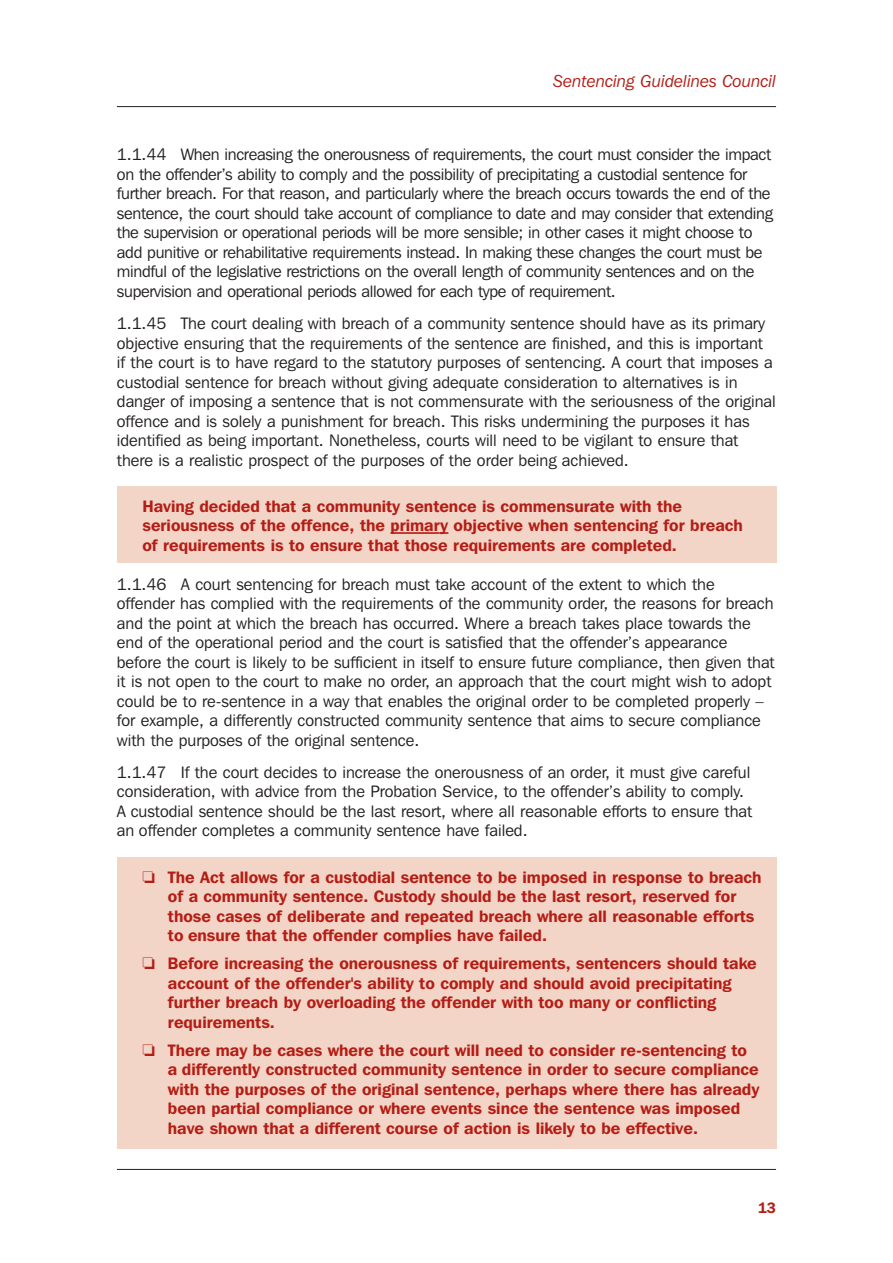
<style>
.page{position:relative;width:893px;height:1263px;background:#fff}
.page>*{position:absolute;margin:0;border:0;box-sizing:border-box;transform-origin:0 0}
.t1{font:italic 17.25px "Franklin Gothic IT Cby BT";color:#b41d15}
.t2{font:16.5px/19.5px "Franklin Gothic IT Cby BT";color:#231f20}
.t3{font:600 16.5px/19.5px "Franklin Gothic IT Cby BT";color:#b41d15}
.t4{font:16.5px/19.5px "Franklin Gothic IT Cby BT";letter-spacing:-.02em;color:#231f20}
.t5{font:600 15px "Franklin Gothic IT Cby BT";color:#b41d15}
</style>
<div class="page">
<div style="left:117px;top:857px;width:659px;height:292px;background:#f3d5c7"></div>
<div style="left:117px;top:486px;width:659px;height:77px;background:#f3d5c7"></div>
<hr style="left:390px;top:532px;width:50px;height:2px;background:#b41d15">
<svg style="left:440px;top:532px;width:8px;height:2px"></svg>
<hr style="left:117px;top:1169px;width:659px;height:1px;background:#231f20">
<hr style="left:117px;top:106px;width:659px;height:1px;background:#231f20">
<p class="t1" style="left:553px;top:75px;width:224px">Sentencing Guidelines Council</p>
<p class="t4" style="left:117px;top:146px;width:657px">1.1.44 When increasing the onerousness of requirements, the court must consider the impact on the offender’s ability to comply and the possibility of precipitating a custodial sentence for further breach. For that reason, and particularly where the breach occurs towards the end of the sentence, the court should take account of compliance to date and may consider that extending the supervision or operational periods will be more sensible; in other cases it might choose to add punitive or rehabilitative requirements instead. In making these changes the court must be mindful of the legislative restrictions on the overall length of community sentences and on the supervision and operational periods allowed for each type of requirement.</p>
<p class="t2" style="left:117px;top:315px;width:660px">1.1.45 The court dealing with breach of a community sentence should have as its primary objective ensuring that the requirements of the sentence are finished, and this is important<br>if the court is to have regard to the statutory purposes of sentencing. A court that imposes a custodial sentence for breach without giving adequate consideration to alternatives is in danger of imposing a sentence that is not commensurate with the seriousness of the original offence and is solely a punishment for breach. This risks undermining the purposes it has identified as being important. Nonetheless, courts will need to be vigilant to ensure that there is a realistic prospect of the purposes of the order being achieved.</p>
<p class="t3" style="left:142px;top:498px;width:602px">Having decided that a community sentence is commensurate with the seriousness of the offence, the primary objective when sentencing for breach of requirements is to ensure that those requirements are completed.</p>
<p class="t2" style="left:117px;top:576px;width:659px">1.1.46 A court sentencing for breach must take account of the extent to which the offender has complied with the requirements of the community order, the reasons for breach and the point at which the breach has occurred. Where a breach takes place towards the end of the operational period and the court is satisfied that the offender’s appearance before the court is likely to be sufficient in itself to ensure future compliance, then given that it is not open to the court to make no order, an approach that the court might wish to adopt could be to re-sentence in a way that enables the original order to be completed properly – for example, a differently constructed community sentence that aims to secure compliance with the purposes of the original sentence.</p>
<p class="t2" style="left:117px;top:764px;width:637px">1.1.47 If the court decides to increase the onerousness of an order, it must give careful consideration, with advice from the Probation Service, to the offender’s ability to comply.<br>A custodial sentence should be the last resort, where all reasonable efforts to ensure that an offender completes a community sentence have failed.</p>
<p class="t3" style="left:168px;top:869px;width:595px;text-indent:-25px">❏ The Act allows for a custodial sentence to be imposed in response to breach of a community sentence. Custody should be the last resort, reserved for those cases of deliberate and repeated breach where all reasonable efforts to ensure that the offender complies have failed.</p>
<p class="t3" style="left:168px;top:955px;width:590px;text-indent:-25px">❏ Before increasing the onerousness of requirements, sentencers should take account of the offender's ability to comply and should avoid precipitating further breach by overloading the offender with too many or conflicting requirements.</p>
<p class="t3" style="left:168px;top:1042px;width:593px;text-indent:-25px">❏ There may be cases where the court will need to consider re-sentencing to a differently constructed community sentence in order to secure compliance with the purposes of the original sentence, perhaps where there has already been partial compliance or where events since the sentence was imposed have shown that a different course of action is likely to be effective.</p>
<p class="t5" style="left:758px;top:1202px;width:20px">13</p>
</div>
